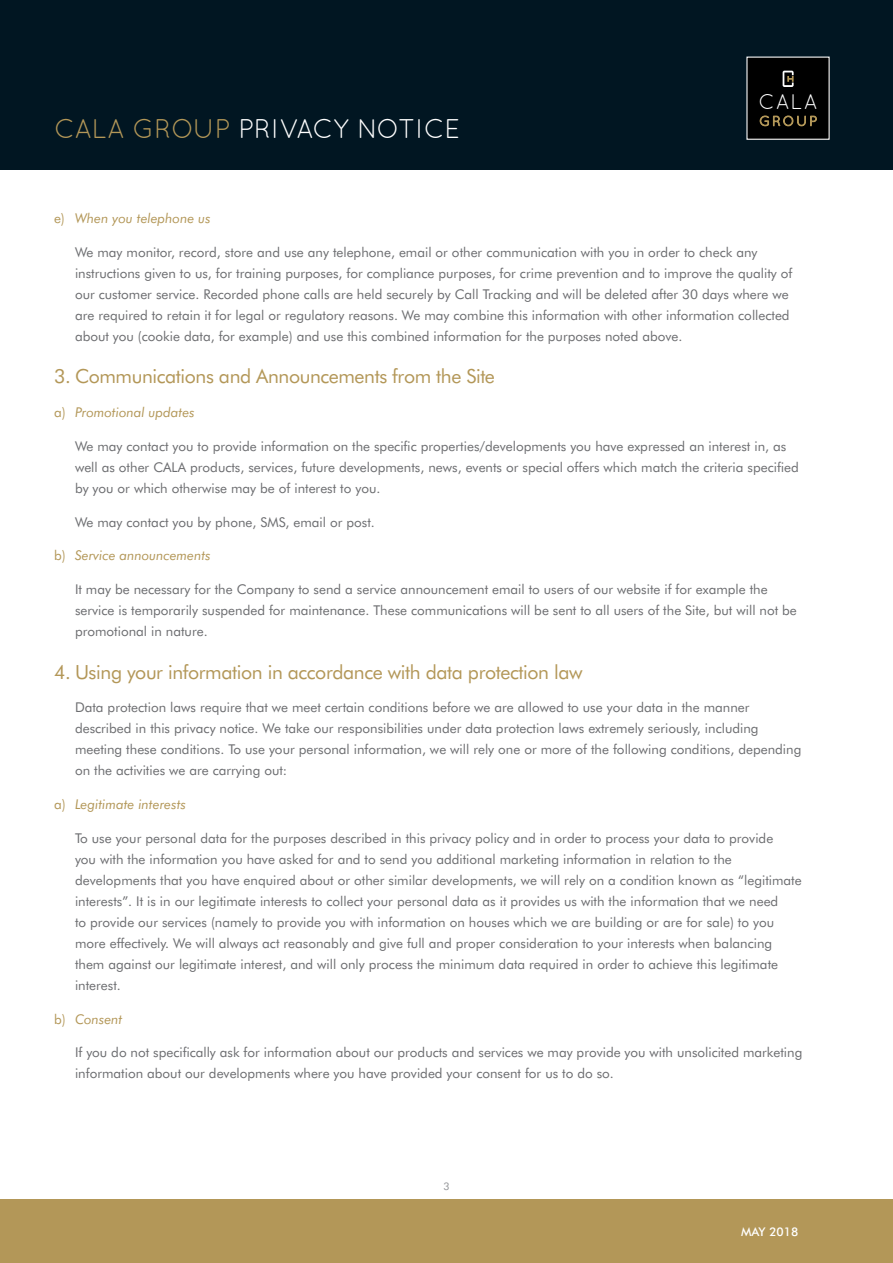
<style>
.page{position:relative;width:893px;height:1263px;background:#fff}
.page>*{position:absolute;margin:0;border:0;box-sizing:border-box;transform-origin:0 0}
.t1{font:27px "Quicksand";color:#fff}
.t2{font:21.15px "Quicksand";color:#fff}
.t3{font:19.5px "Futura BT";letter-spacing:-.02em;color:#b39758}
.t4{font:13.5px/21px "Futura BT";color:#6c6d70}
.t5{font:italic 13.5px "Futura BT";color:#b39758}
.t6{font:500 12px "Futura BT";color:#fff}
.t7{font:10.5px "Futura BT";color:#939598}
.s1{color:#b39758}
.s2{font-style:normal}
</style>
<div class="page">
<div style="left:0;top:1199px;width:893px;height:64px;background:#b39758"></div>
<div style="left:0;top:0;width:893px;height:170px;background:#011622"></div>
<div style="left:747px;top:57px;width:82px;height:82px;background:#000"></div>
<svg style="left:783px;top:71px;width:11px;height:16px"></svg>
<svg style="left:760px;top:116px;width:57px;height:10px"></svg>
<h1 class="t1" style="left:54px;top:113px;width:408px"><span class="s1">CALA GROUP</span> PRIVACY NOTICE</h1>
<h2 class="t2" style="left:758px;top:90px;width:61px">CALA</h2>
<p class="t5" style="left:54px;top:210px;width:158px"><span class="s2">e)</span> When you telephone us</p>
<p class="t4" style="left:75px;top:241px;width:719px">We may monitor, record, store and use any telephone, email or other communication with you in order to check any instructions given to us, for training purposes, for compliance purposes, for crime prevention and to improve the quality of our customer service. Recorded phone calls are held securely by Call Tracking and will be deleted after 30 days where we are required to retain it for legal or regulatory reasons. We may combine this information with other information collected about you (cookie data, for example) and use this combined information for the purposes noted above.</p>
<h3 class="t3" style="left:54px;top:364px;width:442px">3. Communications and Announcements from the Site</h3>
<p class="t5" style="left:54px;top:404px;width:142px"><span class="s2">a)</span> Promotional updates</p>
<p class="t4" style="left:75px;top:435px;width:725px">We may contact you to provide information on the specific properties/developments you have expressed an interest in, as well as other CALA products, services, future developments, news, events or special offers which match the criteria specified by you or which otherwise may be of interest to you.</p>
<p class="t4" style="left:75px;top:511px;width:301px">We may contact you by phone, SMS, email or post.</p>
<p class="t5" style="left:54px;top:547px;width:158px"><span class="s2">b)</span> Service announcements</p>
<p class="t4" style="left:75px;top:579px;width:723px">It may be necessary for the Company to send a service announcement email to users of our website if for example the service is temporarily suspended for maintenance. These communications will be sent to all users of the Site, but will not be promotional in nature.</p>
<h3 class="t3" style="left:54px;top:660px;width:530px">4. Using your information in accordance with data protection law</h3>
<p class="t4" style="left:75px;top:697px;width:728px">Data protection laws require that we meet certain conditions before we are allowed to use your data in the manner described in this privacy notice. We take our responsibilities under data protection laws extremely seriously, including meeting these conditions. To use your personal information, we will rely one or more of the following conditions, depending on the activities we are carrying out:</p>
<p class="t5" style="left:54px;top:796px;width:134px"><span class="s2">a)</span> Legitimate interests</p>
<p class="t4" style="left:75px;top:827px;width:728px">To use your personal data for the purposes described in this privacy policy and in order to process your data to provide<br>you with the information you have asked for and to send you additional marketing information in relation to the developments that you have enquired about or other similar developments, we will rely on a condition known as “legitimate interests”. It is in our legitimate interests to collect your personal data as it provides us with the information that we need<br>to provide our services (namely to provide you with information on houses which we are building or are for sale) to you more effectively. We will always act reasonably and give full and proper consideration to your interests when balancing them against our legitimate interest, and will only process the minimum data required in order to achieve this legitimate interest.</p>
<p class="t5" style="left:54px;top:1011px;width:70px"><span class="s2">b)</span> Consent</p>
<p class="t4" style="left:75px;top:1042px;width:729px">If you do not specifically ask for information about our products and services we may provide you with unsolicited marketing information about our developments where you have provided your consent for us to do so.</p>
<p class="t7" style="left:443px;top:1180px;width:8px">3</p>
<p class="t6" style="left:741px;top:1224px;width:59px">MAY 2018</p>
</div>
